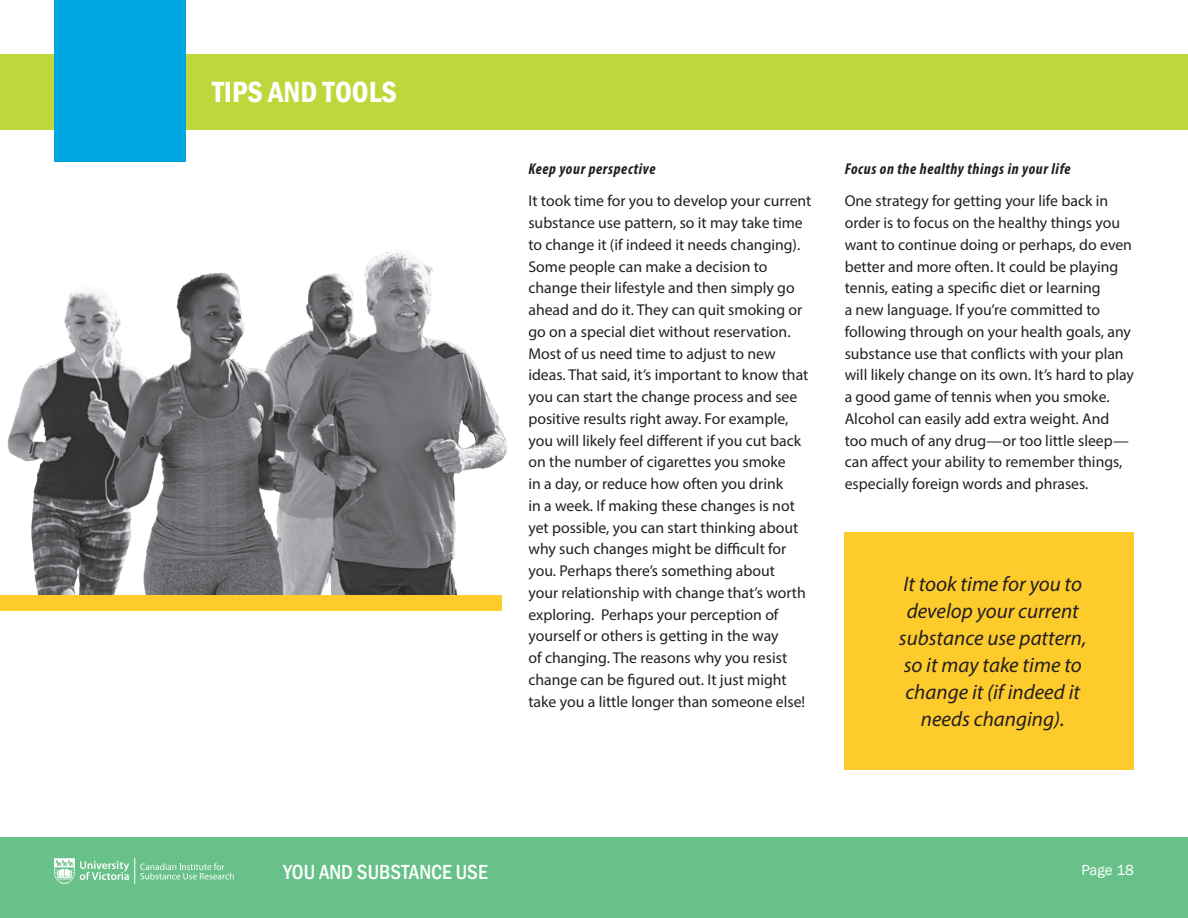
<style>
.page{position:relative;width:1188px;height:918px;background:#fff}
.page>*{position:absolute;margin:0;border:0;box-sizing:border-box;transform-origin:0 0}
.SECTION_HEADERS{font:600 condensed 30px "Franklin Gothic";color:#fff}
.Pull_quote_-_coloure{font:italic 21px/27px "Myriad Pro";color:#231f20;text-align:center}
.t1{font:500 condensed 21px "Franklin Gothic";color:#fff}
.BODY_TEXT{font:15.75px/21.8px "Myriad Pro";color:#231f20}
.BODY_TEXT-2{font:italic 700 condensed 15.75px "Myriad Pro";letter-spacing:.04em;color:#231f20}
.t2{font:15px "Franklin Gothic";color:#fff}
</style>
<div class="page">
<img style="left:7px;top:250px;width:500px;height:347px">
<div style="left:0;top:837px;width:1188px;height:81px;background:#68c188"></div>
<div style="left:0;top:54px;width:1188px;height:76px;background:#c0d73b"></div>
<div style="left:54px;top:0;width:131px;height:162px;background:#00a6e0"></div>
<svg style="left:54px;top:858px;width:180px;height:26px"></svg>
<div style="left:0;top:595px;width:501px;height:16px;background:#fecb2d"></div>
<div style="left:845px;top:532px;width:289px;height:238px;background:#fecb2d"></div>
<p class="SECTION_HEADERS" style="left:212px;top:72px;width:186px">TIPS AND TOOLS</p>
<p class="BODY_TEXT-2" style="left:528px;top:159px;width:129px">Keep your perspective</p>
<p class="BODY_TEXT" style="left:528px;top:190px;width:285px">It took time for you to develop your current substance use pattern, so it may take time to change it (if indeed it needs changing).<br>Some people can make a decision to change their lifestyle and then simply go ahead and do it. They can quit smoking or go on a special diet without reservation.<br>Most of us need time to adjust to new ideas. That said, it’s important to know that you can start the change process and see positive results right away. For example, you will likely feel different if you cut back on the number of cigarettes you smoke<br>in a day, or reduce how often you drink<br>in a week. If making these changes is not yet possible, you can start thinking about why such changes might be difficult for you. Perhaps there’s something about<br>your relationship with change that’s worth exploring. Perhaps your perception of yourself or others is getting in the way<br>of changing. The reasons why you resist change can be figured out. It just might take you a little longer than someone else!</p>
<p class="BODY_TEXT-2" style="left:845px;top:159px;width:227px">Focus on the healthy things in your life</p>
<p class="BODY_TEXT" style="left:845px;top:190px;width:291px">One strategy for getting your life back in order is to focus on the healthy things you want to continue doing or perhaps, do even better and more often. It could be playing tennis, eating a specific diet or learning<br>a new language. If you’re committed to following through on your health goals, any substance use that conflicts with your plan will likely change on its own. It’s hard to play a good game of tennis when you smoke.<br>Alcohol can easily add extra weight. And too much of any drug—or too little sleep— can affect your ability to remember things, especially foreign words and phrases.</p>
<p class="Pull_quote_-_coloure" style="left:899px;top:571px;width:189px">It took time for you to develop your current substance use pattern, so it may take time to change it (if indeed it needs changing).</p>
<h2 class="t1" style="left:284px;top:858px;width:206px">YOU AND SUBSTANCE USE</h2>
<p class="t2" style="left:1081px;top:860px;width:54px">Page 18</p>
</div>
